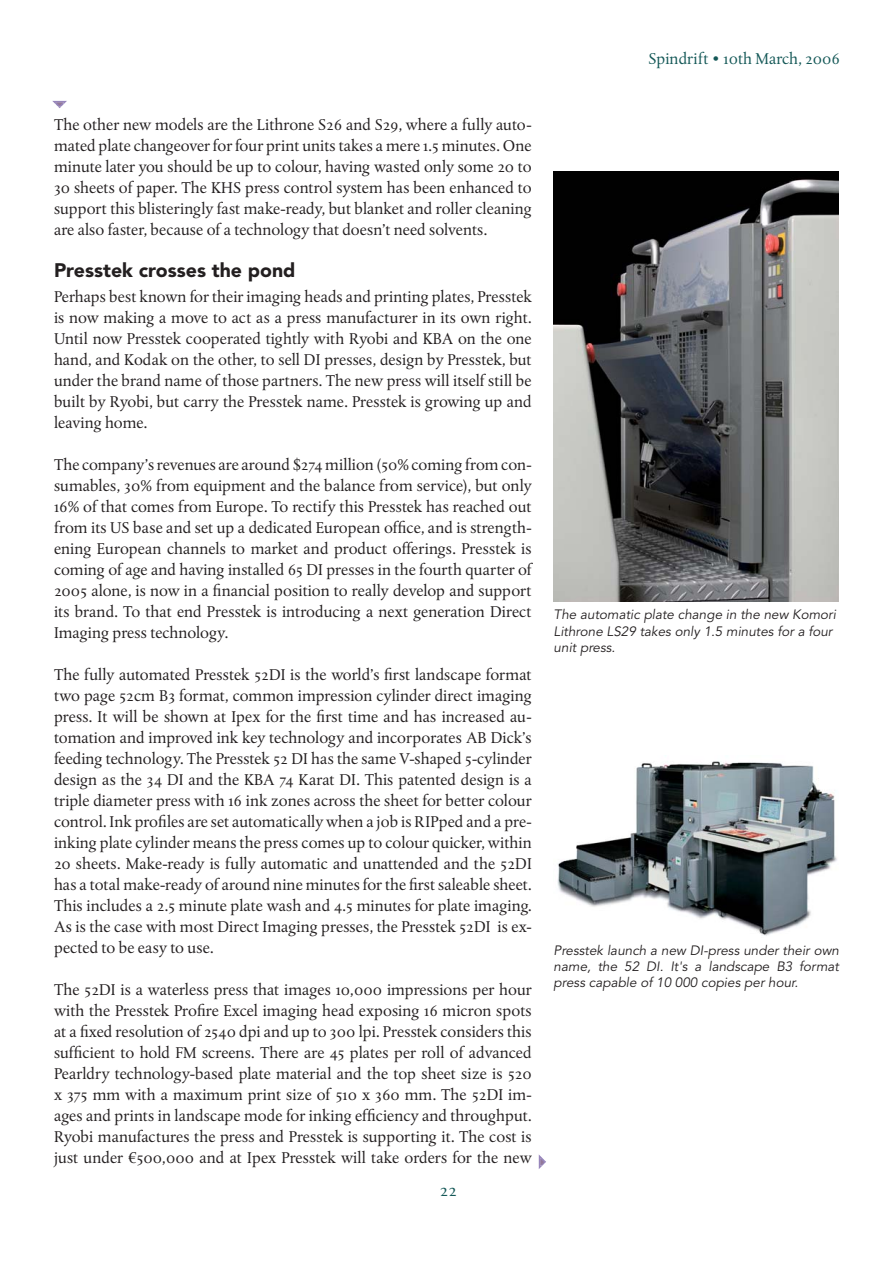
<style>
.page{position:relative;width:893px;height:1263px;background:#fff}
.page>*{position:absolute;margin:0;border:0;box-sizing:border-box;transform-origin:0 0}
.t1{font:900 19.5px "Avenir";color:#231f20}
.t2{font:18px "Albertina MT Regular Os F";color:#145857}
.t3{font:16.5px/21px "Albertina MT Regular Os F";color:#231f20;text-align:justify}
.t4{font:16.5px "Albertina MT Regular Os F";color:#145857}
.t5{font:italic 13.5px/16.2px "Avenir";color:#231f20}
.s1{color:#937898}
</style>
<div class="page">
<svg style="left:539px;top:1155px;width:7px;height:14px"></svg>
<img style="left:554px;top:171px;width:285px;height:431px">
<img style="left:557px;top:761px;width:280px;height:175px">
<svg style="left:52px;top:101px;width:15px;height:7px"></svg>
<p class="t4" style="left:649px;top:51px;width:193px">Spindrift • 10th March, 2006</p>
<p class="t3" style="left:54px;top:115px;width:479px">The other new models are the Lithrone S26 and S29, where a fully auto&shy;mated plate changeover for four print units takes a mere 1.5 minutes. One minute later you should be up to colour, having wasted only some 20 to 30 sheets of paper. The KHS press control system has been enhanced to support this blisteringly fast make-ready, but blanket and roller cleaning are also faster, because of a technology that doesn’t need solvents.</p>
<p class="t1" style="left:54px;top:262px;width:243px">Presstek crosses the pond</p>
<p class="t3" style="left:54px;top:287px;width:479px">Perhaps best known for their imaging heads and printing plates, Presstek is now making a move to act as a press manufacturer in its own right.<br>Until now Presstek cooperated tightly with Ryobi and KBA on the one hand, and Kodak on the other, to sell DI presses, design by Presstek, but under the brand name of those partners. The new press will itself still be built by Ryobi, but carry the Presstek name. Presstek is growing up and leaving home.</p>
<p class="t3" style="left:54px;top:455px;width:479px">The company’s revenues are around $274 million (50% coming from con&shy;sumables, 30% from equipment and the balance from service), but only 16% of that comes from Europe. To rectify this Presstek has reached out from its US base and set up a dedicated European office, and is strength&shy;ening European channels to market and product offerings. Presstek is coming of age and having installed 65 DI presses in the fourth quarter of 2005 alone, is now in a financial position to really develop and support its brand. To that end Presstek is introducing a next generation Direct Imaging press technology.</p>
<p class="t3" style="left:54px;top:665px;width:479px">The fully automated Presstek 52DI is the world’s first landscape format two page 52cm B3 format, common impression cylinder direct imaging press. It will be shown at Ipex for the first time and has increased au&shy;tomation and improved ink key technology and incorporates AB Dick’s feeding technology. The Presstek 52 DI has the same V-shaped 5-cylinder design as the 34 DI and the KBA 74 Karat DI. This patented design is a triple diameter press with 16 ink zones across the sheet for better colour control. Ink profiles are set automatically when a job is RIPped and a pre&shy;inking plate cylinder means the press comes up to colour quicker, within 20 sheets. Make-ready is fully automatic and unattended and the 52DI has a total make-ready of around nine minutes for the first saleable sheet.<br>This includes a 2.5 minute plate wash and 4.5 minutes for plate imaging.<br>As is the case with most Direct Imaging presses, the Presstek 52DI is ex&shy;pected to be easy to use.</p>
<p class="t3" style="left:54px;top:980px;width:495px;text-align:left">The 52DI is a waterless press that images 10,000 impressions per hour with the Presstek Profire Excel imaging head exposing 16 micron spots at a fixed resolution of 2540 dpi and up to 300 lpi. Presstek considers this sufficient to hold FM screens. There are 45 plates per roll of advanced Pearldry technology-based plate material and the top sheet size is 520<br>x 375 mm with a maximum print size of 510 x 360 mm. The 52DI im&shy;ages and prints in landscape mode for inking efficiency and throughput.<br>Ryobi manufactures the press and Presstek is supporting it. The cost is just under €500,000 and at Ipex Presstek will take orders for the new <span class="s1">✔</span></p>
<p class="t2" style="left:440px;top:1182px;width:19px">22</p>
<p class="t5" style="left:554px;top:608px;width:284px">The automatic plate change in the new Komori<br>Lithrone LS29 takes only 1.5 minutes for a four unit press.</p>
<p class="t5" style="left:554px;top:944px;width:287px;text-align:justify">Presstek launch a new DI-press under their own name, the 52 DI. It's a landscape B3 format press capable of 10 000 copies per hour.</p>
</div>
